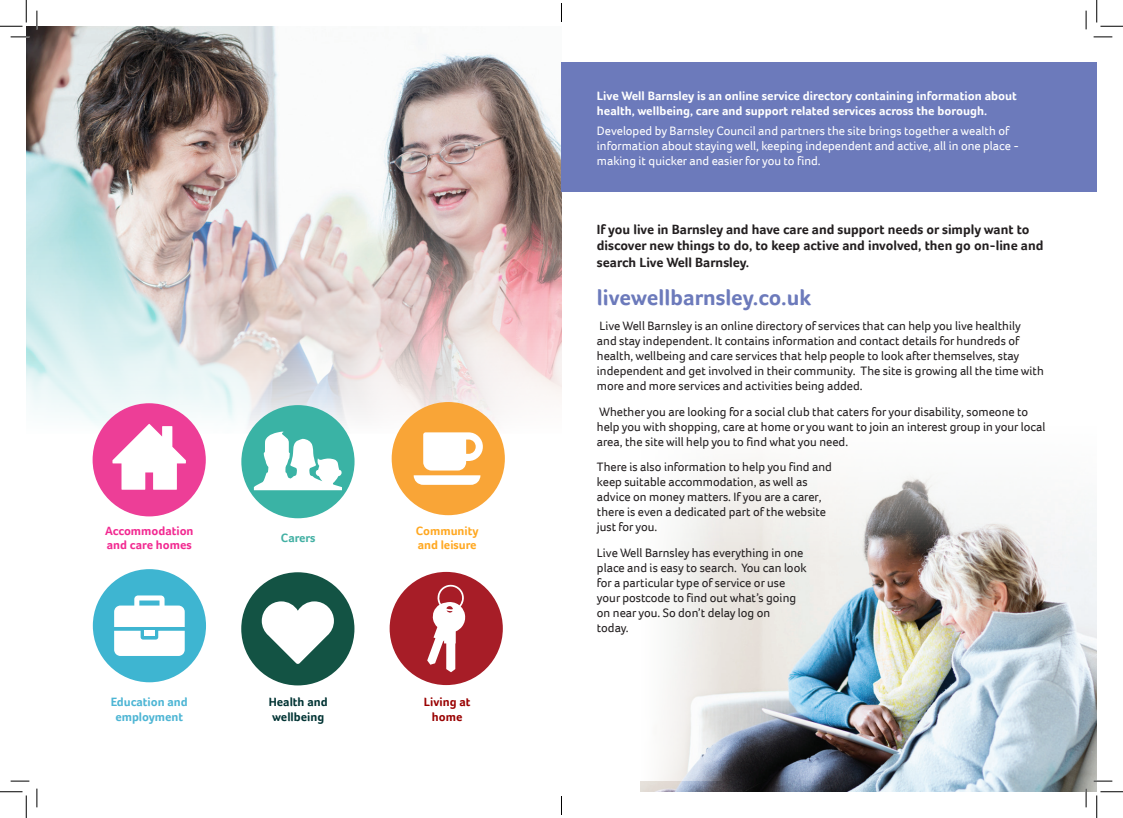
<style>
.page{position:relative;width:1123px;height:818px;background:#fff}
.page>*{position:absolute;margin:0;border:0;box-sizing:border-box;transform-origin:0 0}
.t1{font:700 22.5px "Foco W01";color:#6c7abb}
.t2{font:700 13.75px/16.5px "Foco W01";color:#231f20}
.t3{font:12.5px/15px "Foco W01";color:#231f20}
.t4{font:12.5px/15px "Foco W01";color:#fff}
.t5{font:700 12.5px/15px "Foco W01";color:#fff}
.t6{font:700 12.38px/14.9px "Foco W01";color:#f22991}
.t7{font:700 12.38px/14.9px "Foco W01";color:#4db5d4;text-align:center}
.t8{font:700 12.38px/14.9px "Foco W01";color:#ffa821}
.t9{font:700 12.38px/14.9px "Foco W01";color:#033}
.t10{font:700 12.38px/14.9px "Foco W01";color:#900;text-align:center}
.t11{font:700 12.38px "Foco W01";color:#42b0a3}
</style>
<div class="page">
<img style="left:641px;top:460px;width:455px;height:332px">
<svg style="left:641px;top:460px;width:81px;height:320px;fill:#f6f6f4"></svg>
<img style="left:26px;top:26px;width:535px;height:408px">
<div style="left:561px;top:62px;width:535px;height:130px;background:#6c7abb"></div>
<div style="left:93px;top:569px;width:113px;height:113px;background:#3eb5d1;border-radius:50%"></div>
<svg style="left:114px;top:595px;width:71px;height:61px"></svg>
<div style="left:241px;top:572px;width:113px;height:113px;background:#135344;border-radius:50%"></div>
<svg style="left:262px;top:601px;width:72px;height:63px"></svg>
<div style="left:389px;top:572px;width:114px;height:113px;background:#a71d27;border-radius:50%"></div>
<svg style="left:427px;top:584px;width:38px;height:88px"></svg>
<div style="left:93px;top:403px;width:113px;height:113px;background:#ed3e97;border-radius:50%"></div>
<svg style="left:112px;top:424px;width:74px;height:66px"></svg>
<div style="left:241px;top:405px;width:113px;height:113px;background:#3ab3a5;border-radius:50%"></div>
<svg style="left:254px;top:432px;width:88px;height:58px"></svg>
<div style="left:392px;top:402px;width:113px;height:113px;background:#f9a537;border-radius:50%"></div>
<svg style="left:414px;top:432px;width:69px;height:53px"></svg>
<svg style="left:11px;top:36px;width:18px;height:2px"></svg>
<svg style="left:1093px;top:36px;width:19px;height:2px"></svg>
<svg style="left:11px;top:780px;width:18px;height:2px"></svg>
<svg style="left:1093px;top:780px;width:19px;height:2px"></svg>
<svg style="left:36px;top:11px;width:2px;height:18px"></svg>
<svg style="left:36px;top:788px;width:2px;height:19px"></svg>
<svg style="left:1085px;top:11px;width:1px;height:18px"></svg>
<svg style="left:1085px;top:788px;width:1px;height:19px"></svg>
<svg style="left:0;top:0;width:27px;height:27px"></svg>
<svg style="left:0;top:791px;width:27px;height:27px"></svg>
<svg style="left:1096px;top:0;width:27px;height:27px"></svg>
<svg style="left:1096px;top:791px;width:27px;height:27px"></svg>
<svg style="left:561px;top:3px;width:1px;height:19px"></svg>
<svg style="left:561px;top:796px;width:1px;height:19px"></svg>
<p class="t6" style="left:105px;top:523px;width:90px">Accommodation and care homes</p>
<p class="t11" style="left:281px;top:531px;width:36px">Carers</p>
<p class="t8" style="left:416px;top:523px;width:64px">Community and leisure</p>
<p class="t7" style="left:111px;top:694px;width:79px">Education and employment</p>
<p class="t9" style="left:269px;top:694px;width:60px">Health and wellbeing</p>
<p class="t10" style="left:424px;top:694px;width:48px">Living at home</p>
<p class="t5" style="left:597px;top:88px;width:421px">Live Well Barnsley is an online service directory containing information about health, wellbeing, care and support related services across the borough.</p>
<p class="t4" style="left:597px;top:124px;width:424px">Developed by Barnsley Council and partners the site brings together a wealth of information about staying well, keeping independent and active, all in one place - making it quicker and easier for you to find.</p>
<p class="t2" style="left:597px;top:221px;width:448px">If you live in Barnsley and have care and support needs or simply want to discover new things to do, to keep active and involved, then go on-line and search Live Well Barnsley.</p>
<p class="t1" style="left:597px;top:285px;width:216px">livewellbarnsley.co.uk</p>
<p class="t3" style="left:597px;top:319px;width:448px">Live Well Barnsley is an online directory of services that can help you live healthily<br>and stay independent. It contains information and contact details for hundreds of health, wellbeing and care services that help people to look after themselves, stay independent and get involved in their community. The site is growing all the time with more and more services and activities being added.</p>
<p class="t3" style="left:597px;top:404px;width:450px">Whether you are looking for a social club that caters for your disability, someone to help you with shopping, care at home or you want to join an interest group in your local area, the site will help you to find what you need.</p>
<p class="t3" style="left:597px;top:460px;width:236px">There is also information to help you find and keep suitable accommodation, as well as advice on money matters. If you are a carer, there is even a dedicated part of the website just for you.</p>
<p class="t3" style="left:597px;top:546px;width:211px">Live Well Barnsley has everything in one place and is easy to search. You can look for a particular type of service or use your postcode to find out what’s going on near you. So don’t delay log on<br>today.</p>
</div>
